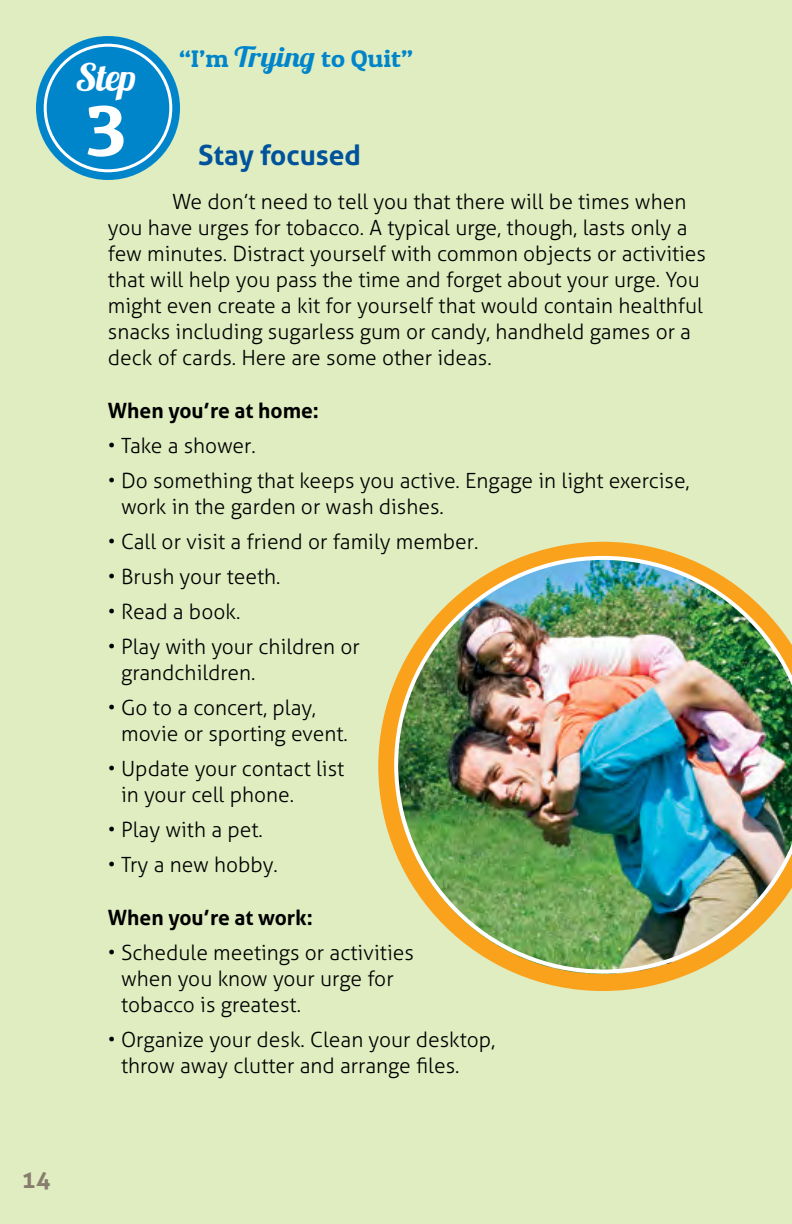
<style>
.page{position:relative;width:792px;height:1224px;background:#e0edc1}
.page>*{position:absolute;margin:0;border:0;box-sizing:border-box;transform-origin:0 0}
.t1{font:72.4px "Patua One";color:#fff;scale:1.1 1}
.t2{font:38px "Lobster 1.3";color:#fff}
.t3{font:700 28px "Aller";color:#00539b}
.t4{font:24px "Patua One";color:#0085cb;scale:1.1 1}
.t5{font:700 24px "Aller";color:#887e6e}
.t6{font:300 21px/26px "Aller";color:#000}
.t7{font:700 21px "Aller";color:#000}
.s1{font-family:"Lobster 1.3";font-size:28px}
</style>
<div class="page">
<div style="left:36px;top:36px;width:144px;height:144px;background:#0085cb;border-radius:50%"></div>
<div style="left:44px;top:44px;width:128px;height:128px;border:3px solid #fff;border-radius:50%"></div>
<svg style="left:378px;top:542px;width:311px;height:449px"></svg>
<img style="left:394px;top:556px;width:398px;height:418px">
<p class="t4" style="left:179px;top:44px;width:214px">“I’m <span class="s1">Trying</span> to Quit”</p>
<h2 class="t2" style="left:75px;top:53px;width:62px">Step</h2>
<h1 class="t1" style="left:86px;top:86px;width:39px">3</h1>
<h3 class="t3" style="left:198px;top:137px;width:164px">Stay focused</h3>
<p class="t6" style="left:108px;top:188px;width:600px;text-indent:64px">We don’t need to tell you that there will be times when you have urges for tobacco. A typical urge, though, lasts only a few minutes. Distract yourself with common objects or activities that will help you pass the time and forget about your urge. You might even create a kit for yourself that would contain healthful snacks including sugarless gum or candy, handheld games or a deck of cards. Here are some other ideas.</p>
<p class="t7" style="left:108px;top:397px;width:213px">When you’re at home:</p>
<p class="t6" style="left:108px;top:432px;width:149px">• Take a shower.</p>
<p class="t6" style="left:121px;top:467px;width:570px;text-indent:-13px">• Do something that keeps you active. Engage in light exercise, work in the garden or wash dishes.</p>
<p class="t6" style="left:108px;top:528px;width:372px">• Call or visit a friend or family member.</p>
<p class="t6" style="left:108px;top:563px;width:174px">• Brush your teeth.</p>
<p class="t6" style="left:108px;top:598px;width:134px">• Read a book.</p>
<p class="t6" style="left:121px;top:633px;width:240px;text-indent:-13px">• Play with your children or grandchildren.</p>
<p class="t6" style="left:121px;top:694px;width:228px;text-indent:-13px">• Go to a concert, play, movie or sporting event.</p>
<p class="t6" style="left:121px;top:755px;width:225px;text-indent:-13px">• Update your contact list in your cell phone.</p>
<p class="t6" style="left:108px;top:816px;width:156px">• Play with a pet.</p>
<p class="t6" style="left:108px;top:851px;width:171px">• Try a new hobby.</p>
<p class="t7" style="left:108px;top:904px;width:206px">When you’re at work:</p>
<p class="t6" style="left:121px;top:939px;width:294px;text-indent:-13px">• Schedule meetings or activities when you know your urge for tobacco is greatest.</p>
<p class="t6" style="left:121px;top:1026px;width:376px;text-indent:-13px">• Organize your desk. Clean your desktop, throw away clutter and arrange files.</p>
<p class="t5" style="left:22px;top:1164px;width:30px">14</p>
</div>
